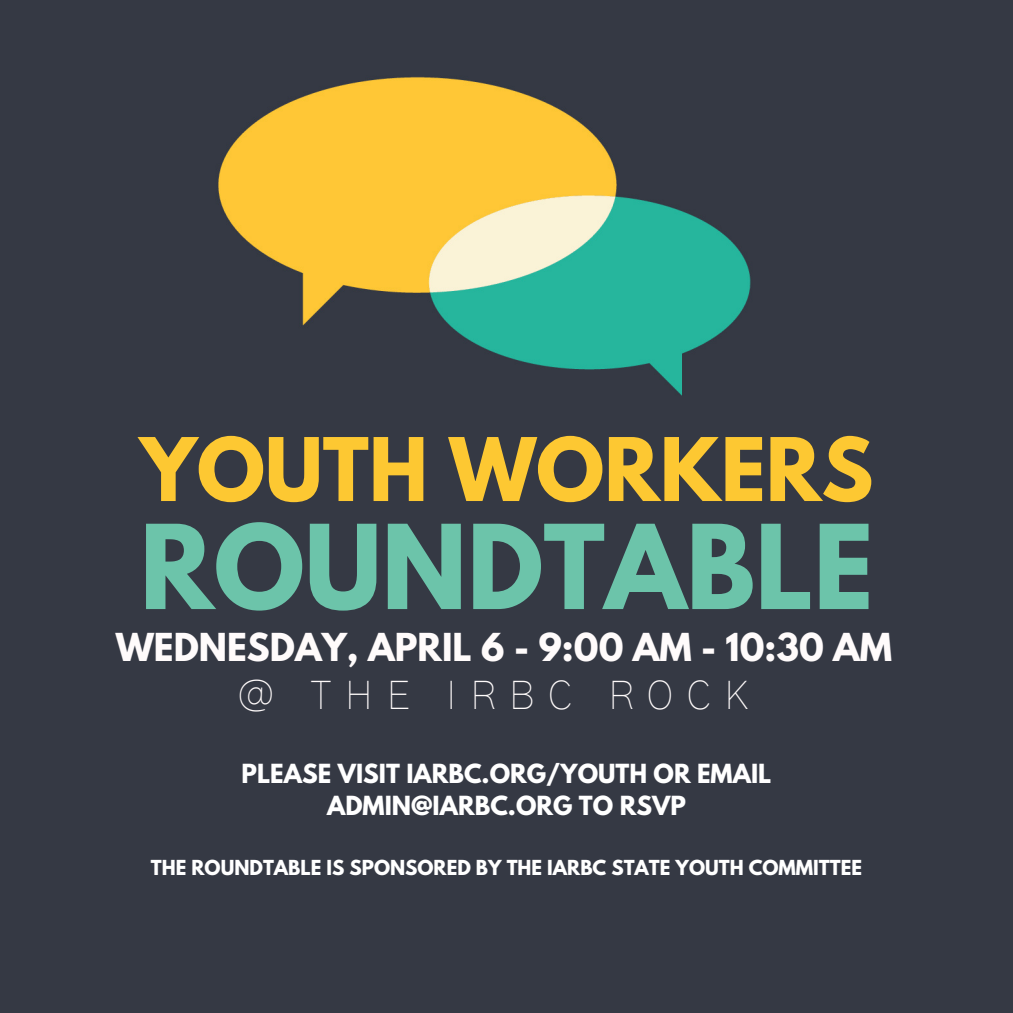
<style>
.page{position:relative;width:1013px;height:1013px;background:#fff}
.page>*{position:absolute;margin:0;border:0;box-sizing:border-box;transform-origin:0 0}
.t1{font:700 103.38px "League Spartan";color:#6cc4aa}
.t2{font:700 77.5px "League Spartan";color:#fdc832}
.t3{font:100 41px "Gothic A1";letter-spacing:.315em;color:#fffbfb}
.t4{font:700 34.12px "League Spartan";color:#fffbfb}
.t5{font:700 23.38px/31.9px "League Spartan";color:#fff;text-align:center}
.t6{font:700 18.38px "League Spartan";color:#fff}
</style>
<div class="page">
<div style="left:0;top:0;width:1012px;height:1012px;background:#353944"></div>
<img style="left:218px;top:77px;width:533px;height:319px">
<p class="t2" style="left:140px;top:431px;width:735px">YOUTH WORKERS</p>
<p class="t1" style="left:140px;top:516px;width:735px">ROUNDTABLE</p>
<p class="t4" style="left:116px;top:630px;width:778px">WEDNESDAY, APRIL 6 - 9:00 AM - 10:30 AM</p>
<p class="t3" style="left:237px;top:676px;width:512px">@ THE IRBC ROCK</p>
<p class="t5" style="left:241px;top:760px;width:531px">PLEASE VISIT IARBC.ORG/YOUTH OR EMAIL<br>ADMIN@IARBC.ORG TO RSVP</p>
<p class="t6" style="left:151px;top:858px;width:712px">THE ROUNDTABLE IS SPONSORED BY THE IARBC STATE YOUTH COMMITTEE</p>
</div>
